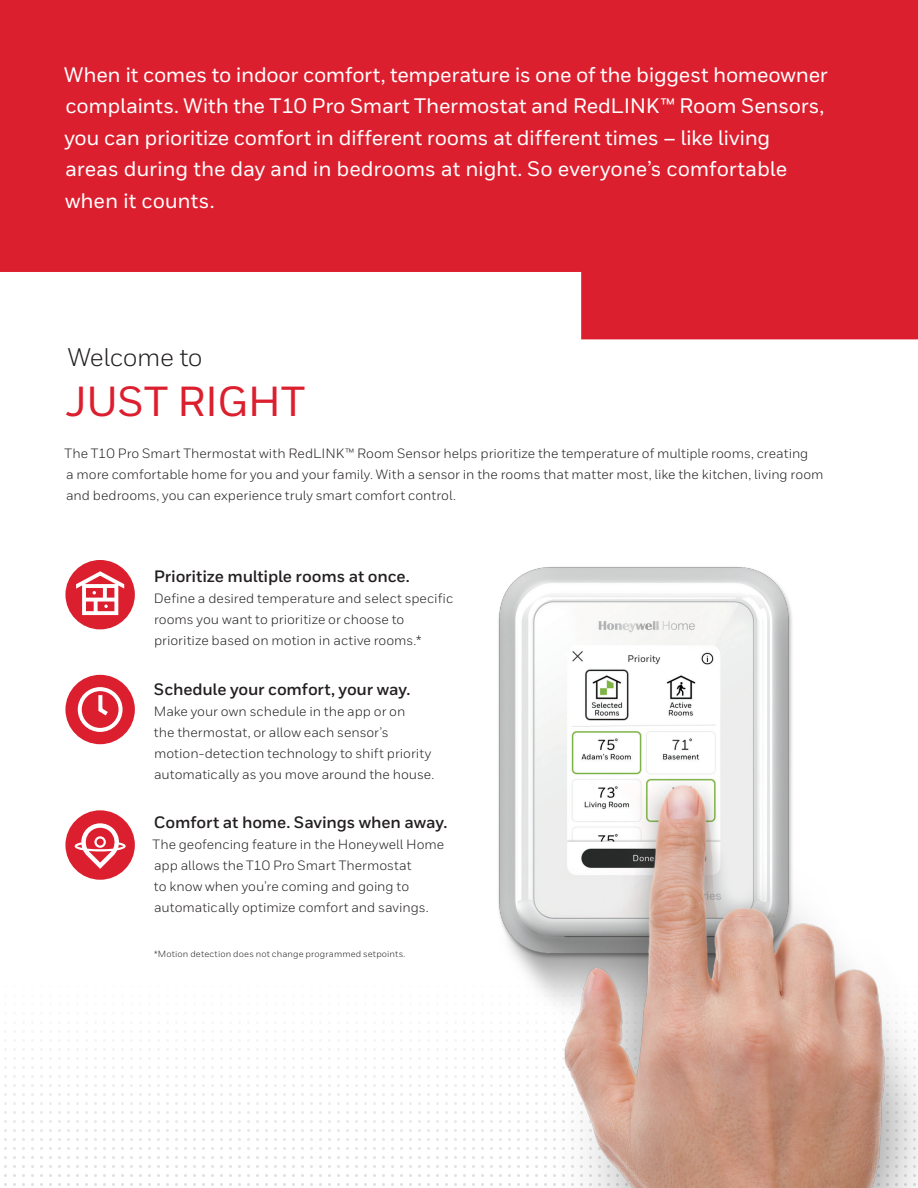
<style>
.page{position:relative;width:918px;height:1188px;background:#fff}
.page>*{position:absolute;margin:0;border:0;box-sizing:border-box;transform-origin:0 0}
.t1{font:500 42px "Honeywell Sans";letter-spacing:-.01em;color:#dc1f2e}
.t2{font:25.5px "Honeywell Sans";letter-spacing:-.015em;color:#231f20}
.t3{font:500 21px/31.5px "Honeywell Sans";letter-spacing:-.015em;color:#fff}
.t4{font:700 16.5px "Honeywell Sans";letter-spacing:-.01em;color:#231f20}
.t5{font:13.5px/21px "Honeywell Sans";color:#231f20}
.t6{font:9px "Honeywell Sans";letter-spacing:.015em;color:#231f20}
</style>
<div class="page">
<svg style="left:0;top:0;width:918px;height:339px;background:#e03b48"></svg>
<div style="left:65px;top:675px;width:70px;height:69px;background:#dc1f2e;border-radius:50%"></div>
<div style="left:78px;top:687px;width:45px;height:45px;border:4px solid #fff;border-radius:50%"></div>
<svg style="left:96px;top:691px;width:16px;height:25px"></svg>
<div style="left:65px;top:560px;width:70px;height:69px;background:#dc1f2e;border-radius:50%"></div>
<svg style="left:76px;top:571px;width:48px;height:44px"></svg>
<div style="left:65px;top:810px;width:70px;height:70px;background:#dc1f2e;border-radius:50%"></div>
<svg style="left:75px;top:823px;width:51px;height:46px"></svg>
<img style="left:463px;top:566px;width:455px;height:622px">
<p class="t3" style="left:64px;top:59px;width:765px">When it comes to indoor comfort, temperature is one of the biggest homeowner complaints. With the T10 Pro Smart Thermostat and RedLINK™ Room Sensors, you can prioritize comfort in different rooms at different times – like living areas during the day and in bedrooms at night. So everyone’s comfortable when it counts.</p>
<h2 class="t2" style="left:68px;top:342px;width:137px">Welcome to</h2>
<h1 class="t1" style="left:65px;top:376px;width:241px">JUST RIGHT</h1>
<p class="t5" style="left:65px;top:443px;width:760px">The T10 Pro Smart Thermostat with RedLINK™ Room Sensor helps prioritize the temperature of multiple rooms, creating<br>a more comfortable home for you and your family. With a sensor in the rooms that matter most, like the kitchen, living room and bedrooms, you can experience truly smart comfort control.</p>
<p class="t4" style="left:154px;top:567px;width:257px">Prioritize multiple rooms at once.</p>
<p class="t5" style="left:154px;top:588px;width:301px">Define a desired temperature and select specific rooms you want to prioritize or choose to prioritize based on motion in active rooms.*</p>
<p class="t4" style="left:154px;top:679px;width:258px">Schedule your comfort, your way.</p>
<p class="t5" style="left:154px;top:701px;width:282px">Make your own schedule in the app or on<br>the thermostat, or allow each sensor’s motion-detection technology to shift priority automatically as you move around the house.</p>
<p class="t4" style="left:154px;top:813px;width:295px">Comfort at home. Savings when away.</p>
<p class="t5" style="left:152px;top:834px;width:293px">The geofencing feature in the Honeywell Home app allows the T10 Pro Smart Thermostat<br>to know when you’re coming and going to automatically optimize comfort and savings.</p>
<p class="t6" style="left:154px;top:948px;width:253px">*Motion detection does not change programmed setpoints.</p>
</div>
